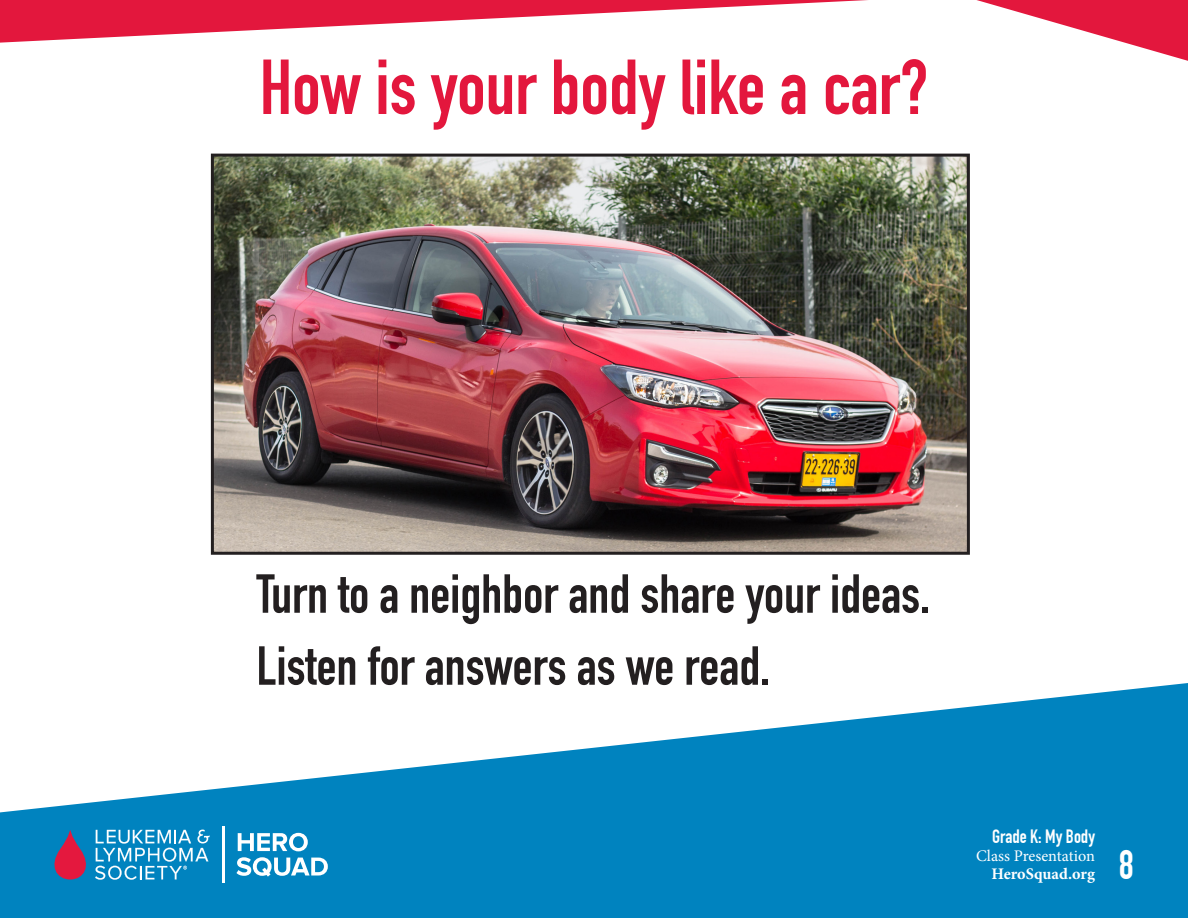
<style>
.page{position:relative;width:1188px;height:918px;background:#fff}
.page>*{position:absolute;margin:0;border:0;box-sizing:border-box;transform-origin:0 0}
.t1{font:76.5px "DIN Engschrift Std";color:#e3173d}
.t2{font:54px "DIN Engschrift Std";color:#231f20}
.t3{font:40.5px "DIN Engschrift Std";color:#fff}
.t4{font:18.9px "DIN Engschrift Std";color:#fff}
.t5{font:16.2px "Minion Pro";color:#fff}
.t6{font:700 16.2px "Minion Pro";letter-spacing:-.005em;color:#fff}
</style>
<div class="page">
<svg style="left:0;top:0;width:1188px;height:61px"></svg>
<svg style="left:0;top:683px;width:1188px;height:235px;fill:#0083bf"></svg>
<svg style="left:48px;top:829px;width:162px;height:51px;background:#458bba"></svg>
<hr style="left:222px;top:826px;width:3px;height:57px;background:#fff">
<svg style="left:238px;top:833px;width:70px;height:18px"></svg>
<svg style="left:236px;top:857px;width:92px;height:20px"></svg>
<img style="left:215px;top:158px;width:751px;height:393px">
<div style="left:211px;top:154px;width:759px;height:401px;border:3px solid #231f20"></div>
<p class="t1" style="left:260px;top:42px;width:670px">How is your body like a car?</p>
<p class="t2" style="left:256px;top:562px;width:675px">Turn to a neighbor and share your ideas.</p>
<p class="t2" style="left:256px;top:634px;width:515px">Listen for answers as we read.</p>
<p class="t4" style="left:992px;top:825px;width:104px">Grade K: My Body</p>
<p class="t5" style="left:976px;top:845px;width:120px">Class Presentation</p>
<p class="t6" style="left:991px;top:862px;width:105px">HeroSquad.org</p>
<p class="t3" style="left:1119px;top:841px;width:17px">8</p>
</div>
